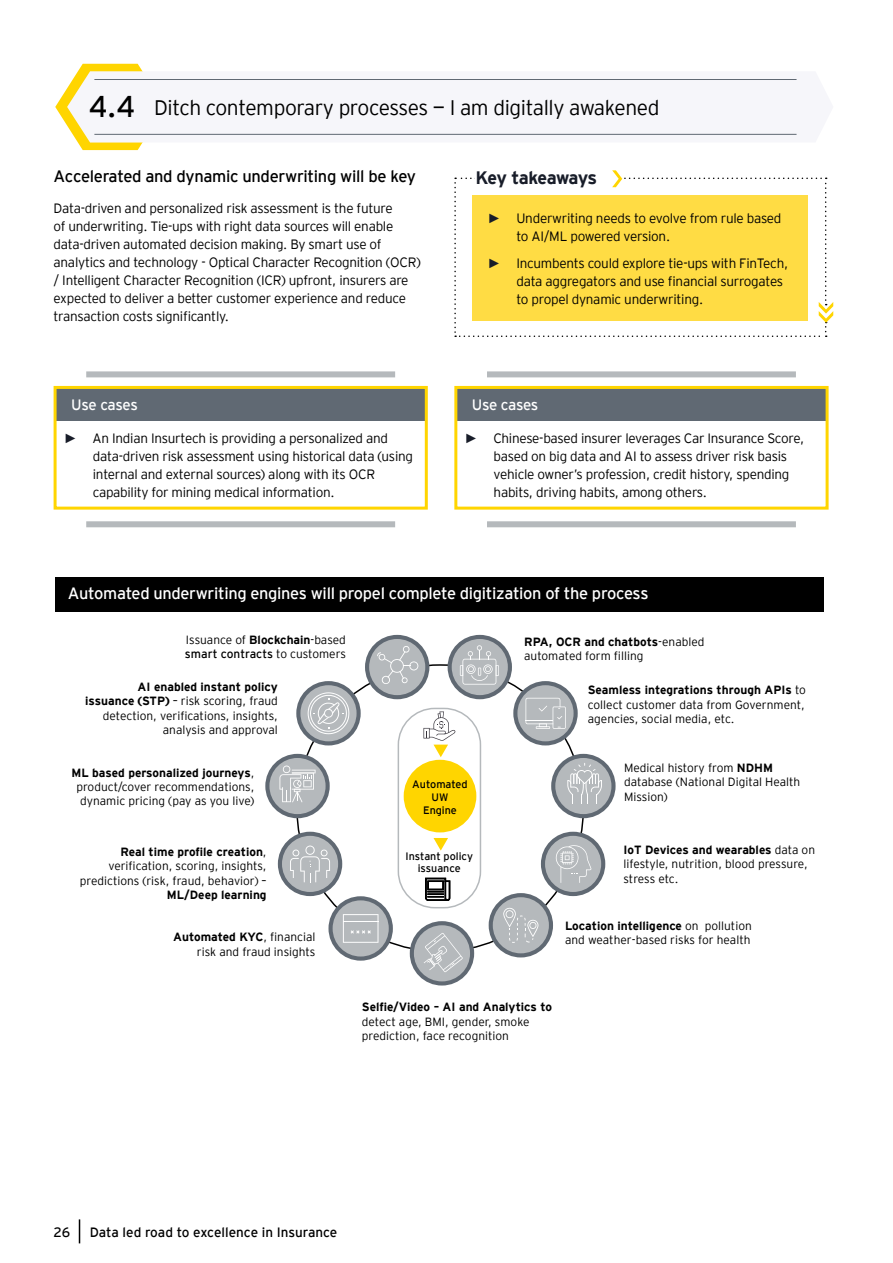
<style>
.page{position:relative;width:893px;height:1263px;background:#fff}
.page>*{position:absolute;margin:0;border:0;box-sizing:border-box;transform-origin:0 0}
.t1{font:300 21px "EY Interstate";letter-spacing:-.02em;color:#000}
.t2{font:700 18px "EY Interstate";letter-spacing:-.04em;color:#181d29}
.t3{font:16.5px "EY Interstate";letter-spacing:-.02em;color:#000}
.t4{font:16.35px "EY Interstate";letter-spacing:-.02em;color:#fff}
.t5{font:15px "EY Interstate";letter-spacing:-.03em;color:#fff}
.t6{font:300 13.5px/18px "EY Interstate";letter-spacing:-.02em;color:#000}
.t7{font:13.5px "EY Interstate";color:#000}
.t8{font:300 11.85px/14.2px "EY Interstate";color:#000}
.t9{font:700 11.85px "EY Interstate";color:#000}
.t10{font:10.8px/12.9px "EY Interstate";color:#000;text-align:center}
.s1{font-weight:400;font-size:30px}
.s2{font-family:"Arial Narrow";font-weight:400;color:#181d29}
.s3{font-weight:700}
.s4{font-weight:400}
</style>
<div class="page">
<svg style="left:79px;top:1219px;width:1px;height:24px"></svg>
<svg style="left:55px;top:64px;width:88px;height:86px"></svg>
<div style="left:67px;top:71px;width:730px;height:72px;background:#f6f6fa"></div>
<hr style="left:94px;top:79px;width:702px;height:1px;background:#606973">
<hr style="left:94px;top:134px;width:702px;height:1px;background:#606973">
<div style="left:57px;top:389px;width:368px;height:32px;background:#606973"></div>
<div style="left:54px;top:386px;width:374px;height:124px;border:3px solid #ffd500"></div>
<div style="left:86px;top:371px;width:309px;height:6px;background:#b5b9bc"></div>
<div style="left:86px;top:521px;width:309px;height:6px;background:#b5b9bc"></div>
<div style="left:457px;top:389px;width:368px;height:32px;background:#606973"></div>
<div style="left:454px;top:386px;width:375px;height:124px;border:3px solid #ffd500"></div>
<div style="left:487px;top:371px;width:309px;height:6px;background:#b5b9bc"></div>
<div style="left:487px;top:521px;width:309px;height:6px;background:#b5b9bc"></div>
<svg style="left:454px;top:170px;width:379px;height:167px"></svg>
<div style="left:55px;top:577px;width:768px;height:35px;background:#000"></div>
<div style="left:365px;top:635px;width:64px;height:64px;background:#606973;border-radius:50%"></div>
<div style="left:369px;top:639px;width:56px;height:56px;background:#b5b9bc;border-radius:50%"></div>
<div style="left:448px;top:635px;width:64px;height:64px;background:#606973;border-radius:50%"></div>
<div style="left:452px;top:639px;width:56px;height:56px;background:#b5b9bc;border-radius:50%"></div>
<div style="left:296px;top:681px;width:65px;height:64px;background:#606973;border-radius:50%"></div>
<div style="left:300px;top:685px;width:57px;height:56px;background:#b5b9bc;border-radius:50%"></div>
<div style="left:513px;top:681px;width:65px;height:64px;background:#606973;border-radius:50%"></div>
<div style="left:517px;top:685px;width:57px;height:56px;background:#b5b9bc;border-radius:50%"></div>
<div style="left:265px;top:754px;width:65px;height:64px;background:#606973;border-radius:50%"></div>
<div style="left:269px;top:758px;width:57px;height:56px;background:#b5b9bc;border-radius:50%"></div>
<svg style="left:551px;top:754px;width:65px;height:64px"></svg>
<div style="left:555px;top:758px;width:56px;height:56px;background:#b5b9bc;border-radius:50%"></div>
<div style="left:278px;top:832px;width:64px;height:64px;background:#606973;border-radius:50%"></div>
<div style="left:282px;top:836px;width:56px;height:56px;background:#b5b9bc;border-radius:50%"></div>
<div style="left:541px;top:832px;width:64px;height:64px;background:#606973;border-radius:50%"></div>
<div style="left:545px;top:836px;width:56px;height:56px;background:#b5b9bc;border-radius:50%"></div>
<svg style="left:328px;top:896px;width:65px;height:65px"></svg>
<div style="left:333px;top:900px;width:56px;height:56px;background:#b5b9bc;border-radius:50%"></div>
<div style="left:489px;top:893px;width:64px;height:64px;background:#606973;border-radius:50%"></div>
<div style="left:493px;top:897px;width:56px;height:56px;background:#b5b9bc;border-radius:50%"></div>
<div style="left:410px;top:921px;width:64px;height:64px;background:#606973;border-radius:50%"></div>
<div style="left:414px;top:925px;width:56px;height:56px;background:#b5b9bc;border-radius:50%"></div>
<svg style="left:377px;top:646px;width:41px;height:38px"></svg>
<svg style="left:308px;top:692px;width:41px;height:42px"></svg>
<svg style="left:279px;top:765px;width:37px;height:37px"></svg>
<svg style="left:343px;top:914px;width:35px;height:29px"></svg>
<svg style="left:290px;top:845px;width:40px;height:37px"></svg>
<svg style="left:424px;top:933px;width:39px;height:39px"></svg>
<svg style="left:503px;top:908px;width:35px;height:35px"></svg>
<svg style="left:556px;top:845px;width:35px;height:38px"></svg>
<svg style="left:567px;top:763px;width:35px;height:41px"></svg>
<svg style="left:525px;top:698px;width:41px;height:31px"></svg>
<svg style="left:460px;top:645px;width:39px;height:40px"></svg>
<div style="left:398px;top:708px;width:83px;height:200px;border:1px solid #b5b9bc;border-radius:36px"></div>
<div style="left:404px;top:760px;width:72px;height:72px;background:#ffd500;border-radius:50%"></div>
<svg style="left:423px;top:711px;width:32px;height:46px"></svg>
<svg style="left:433px;top:838px;width:15px;height:12px"></svg>
<svg style="left:425px;top:878px;width:25px;height:23px"></svg>
<h1 class="t1" style="left:89px;top:93px;width:572px"><span class="s1">4.4</span> Ditch contemporary processes — I am digitally awakened</h1>
<p class="t3" style="left:54px;top:165px;width:364px">Accelerated and dynamic underwriting will be key</p>
<p class="t6" style="left:54px;top:199px;width:369px">Data-driven and personalized risk assessment is the future<br>of underwriting. Tie-ups with right data sources will enable data-driven automated decision making. By smart use of analytics and technology - Optical Character Recognition (OCR) / Intelligent Character Recognition (ICR) upfront, insurers are expected to deliver a better customer experience and reduce transaction costs significantly.</p>
<p class="t5" style="left:71px;top:394px;width:68px">Use cases</p>
<p class="t6" style="left:93px;top:428px;width:322px;text-indent:-27px"><span class="s2">►</span> An Indian Insurtech is providing a personalized and data-driven risk assessment using historical data (using internal and external sources) along with its OCR capability for mining medical information.</p>
<h2 class="t2" style="left:476px;top:164px;width:123px">Key takeaways</h2>
<p class="t6" style="left:516px;top:209px;width:267px;text-indent:-27px"><span class="s2">►</span> Underwriting needs to evolve from rule based to AI/ML powered version.</p>
<p class="t6" style="left:516px;top:253px;width:273px;text-indent:-27px"><span class="s2">►</span> Incumbents could explore tie-ups with FinTech, data aggregators and use financial surrogates to propel dynamic underwriting.</p>
<p class="t5" style="left:472px;top:394px;width:68px">Use cases</p>
<p class="t6" style="left:494px;top:428px;width:312px;text-indent:-27px"><span class="s2">►</span> Chinese-based insurer leverages Car Insurance Score, based on big data and AI to assess driver risk basis vehicle owner’s profession, credit history, spending habits, driving habits, among others.</p>
<p class="t4" style="left:68px;top:581px;width:582px">Automated underwriting engines will propel complete digitization of the process</p>
<p class="t8" style="left:185px;top:632px;width:162px">Issuance of <span class="s3">Blockchain</span>-based <span class="s4">smart contracts</span> to customers</p>
<p class="t8" style="left:524px;top:634px;width:182px"><span class="s3">RPA, OCR and chatbots</span>-enabled automated form filling</p>
<p class="t8" style="left:85px;top:679px;width:194px;text-align:right"><span class="s3">AI enabled instant policy<br>issuance (STP)</span> – risk scoring, fraud detection, verifications, insights, analysis and approval</p>
<p class="t8" style="left:588px;top:682px;width:220px;text-align:justify"><span class="s3">Seamless integrations through APIs</span> to collect customer data from Government, agencies, social media, etc.</p>
<p class="t8" style="left:71px;top:765px;width:184px;text-align:right"><span class="s3">ML based personalized journeys</span>, product/cover recommendations, dynamic pricing (pay as you live)</p>
<p class="t8" style="left:624px;top:760px;width:178px">Medical history from <span class="s3">NDHM </span>database (National Digital Health<br>Mission)</p>
<p class="t8" style="left:80px;top:844px;width:188px;text-align:right"><span class="s3">Real time profile creation</span>, verification, scoring, insights, predictions (risk, fraud, behavior) –</p>
<p class="t9" style="left:167px;top:886px;width:101px">ML/Deep learning</p>
<p class="t10" style="left:412px;top:777px;width:57px">Automated<br>UW<br>Engine</p>
<p class="t10" style="left:406px;top:849px;width:69px">Instant policy issuance</p>
<p class="t8" style="left:623px;top:842px;width:193px"><span class="s3">IoT Devices and wearables</span> data on lifestyle, nutrition, blood pressure, stress etc.</p>
<p class="t8" style="left:173px;top:929px;width:144px;text-align:right"><span class="s3">Automated KYC</span>, financial risk and fraud insights</p>
<p class="t8" style="left:565px;top:918px;width:188px"><span class="s3">Location intelligence</span> on pollution and weather-based risks for health</p>
<p class="t9" style="left:362px;top:999px;width:192px">Selfie/Video – AI and Analytics to</p>
<p class="t8" style="left:362px;top:1014px;width:169px">detect age, BMI, gender, smoke prediction, face recognition</p>
<p class="t7" style="left:54px;top:1222px;width:18px">26</p>
<p class="t7" style="left:90px;top:1222px;width:249px">Data led road to excellence in Insurance</p>
</div>
